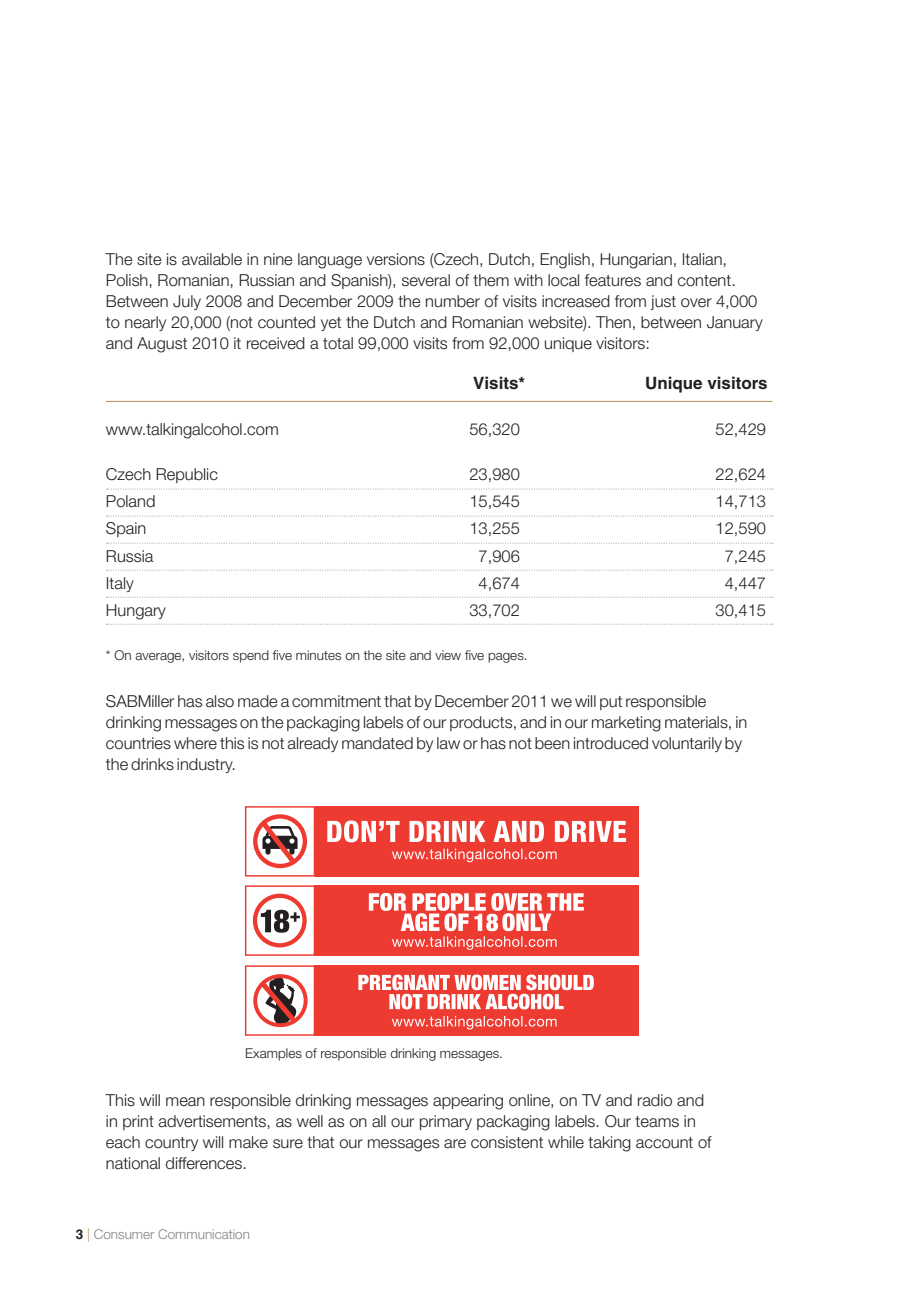
<style>
.page{position:relative;width:919px;height:1289px;background:#fff}
.page>*{position:absolute;margin:0;border:0;box-sizing:border-box;transform-origin:0 0}
.t1{font:700 16.95px "Helvetica";color:#231f20}
.t2{font:300 16.5px/21px "Helvetica Neue";color:#231f20}
.t3{font:300 13.5px "Helvetica Neue";color:#231f20}
.t4{font:300 13.5px "Helvetica Neue";color:#808285}
.s1{font-family:"Helvetica";font-weight:700;color:#231f20}
.s2{color:#b9965c}
</style>
<div class="page">
<hr style="left:106px;top:401px;width:666px;height:1px;background:#b9965c">
<svg style="left:106px;top:488px;width:666px;height:1px"></svg>
<svg style="left:106px;top:515px;width:666px;height:1px"></svg>
<svg style="left:106px;top:542px;width:666px;height:1px"></svg>
<svg style="left:106px;top:569px;width:666px;height:1px"></svg>
<svg style="left:106px;top:596px;width:666px;height:1px"></svg>
<svg style="left:106px;top:623px;width:666px;height:1px"></svg>
<div style="left:315px;top:806px;width:323px;height:70px;background:#ee3b32"></div>
<div style="left:245px;top:806px;width:70px;height:70px;border:1px solid #ee3b32"></div>
<svg style="left:255px;top:816px;width:50px;height:50px"></svg>
<div style="left:253px;top:814px;width:54px;height:54px;border:4px solid #ee3b32;border-radius:50%"></div>
<svg style="left:260px;top:820px;width:37px;height:42px"></svg>
<svg style="left:327px;top:820px;width:299px;height:22px"></svg>
<svg style="left:392px;top:848px;width:164px;height:14px"></svg>
<div style="left:245px;top:885px;width:70px;height:70px;border:1px solid #ee3b32"></div>
<div style="left:314px;top:885px;width:324px;height:70px;background:#ee3b32"></div>
<svg style="left:253px;top:893px;width:54px;height:54px"></svg>
<svg style="left:369px;top:892px;width:214px;height:57px"></svg>
<div style="left:245px;top:965px;width:70px;height:70px;border:1px solid #ee3b32"></div>
<div style="left:314px;top:965px;width:325px;height:70px;background:#ee3b32"></div>
<svg style="left:392px;top:1016px;width:164px;height:13px"></svg>
<div style="left:253px;top:974px;width:54px;height:53px;border:4px solid #ee3b32;border-radius:50%"></div>
<svg style="left:260px;top:976px;width:37px;height:48px"></svg>
<svg style="left:358px;top:974px;width:235px;height:35px"></svg>
<p class="t2" style="left:106px;top:248px;width:631px">The site is available in nine language versions (Czech, Dutch, English, Hungarian, Italian,<br>Polish, Romanian, Russian and Spanish), several of them with local features and content.</p>
<p class="t2" style="left:106px;top:290px;width:658px">Between July 2008 and December 2009 the number of visits increased from just over 4,000 to nearly 20,000 (not counted yet the Dutch and Romanian website). Then, between January and August 2010 it received a total 99,000 visits from 92,000 unique visitors:</p>
<p class="t1" style="left:473px;top:372px;width:53px">Visits*</p>
<p class="t1" style="left:645px;top:372px;width:124px">Unique visitors</p>
<p class="t2" style="left:106px;top:418px;width:174px">www.talkingalcohol.com</p>
<p class="t2" style="left:469px;top:418px;width:52px">56,320</p>
<p class="t2" style="left:715px;top:418px;width:52px">52,429</p>
<p class="t2" style="left:106px;top:463px;width:113px">Czech Republic</p>
<p class="t2" style="left:469px;top:463px;width:52px">23,980</p>
<p class="t2" style="left:715px;top:463px;width:52px">22,624</p>
<p class="t2" style="left:106px;top:490px;width:51px">Poland</p>
<p class="t2" style="left:469px;top:490px;width:52px">15,545</p>
<p class="t2" style="left:715px;top:490px;width:52px">14,713</p>
<p class="t2" style="left:106px;top:518px;width:42px">Spain</p>
<p class="t2" style="left:469px;top:518px;width:52px">13,255</p>
<p class="t2" style="left:715px;top:518px;width:52px">12,590</p>
<p class="t2" style="left:106px;top:545px;width:49px">Russia</p>
<p class="t2" style="left:478px;top:545px;width:43px">7,906</p>
<p class="t2" style="left:724px;top:545px;width:43px">7,245</p>
<p class="t2" style="left:106px;top:572px;width:29px">Italy</p>
<p class="t2" style="left:478px;top:572px;width:43px">4,674</p>
<p class="t2" style="left:724px;top:572px;width:43px">4,447</p>
<p class="t2" style="left:106px;top:599px;width:61px">Hungary</p>
<p class="t2" style="left:469px;top:599px;width:52px">33,702</p>
<p class="t2" style="left:715px;top:599px;width:52px">30,415</p>
<p class="t3" style="left:106px;top:647px;width:423px">* On average, visitors spend five minutes on the site and view five pages.</p>
<p class="t2" style="left:106px;top:690px;width:643px">SABMiller has also made a commitment that by December 2011 we will put responsible drinking messages on the packaging labels of our products, and in our marketing materials, in countries where this is not already mandated by law or has not been introduced voluntarily by the drinks industry.</p>
<p class="t3" style="left:245px;top:1044px;width:259px">Examples of responsible drinking messages.</p>
<p class="t2" style="left:106px;top:1089px;width:607px">This will mean responsible drinking messages appearing online, on TV and radio and in print advertisements, as well as on all our primary packaging labels. Our teams in each country will make sure that our messages are consistent while taking account of national differences.</p>
<p class="t4" style="left:76px;top:1225px;width:176px"><span class="s1">3</span> <span class="s2">|</span> Consumer Communication</p>
</div>
